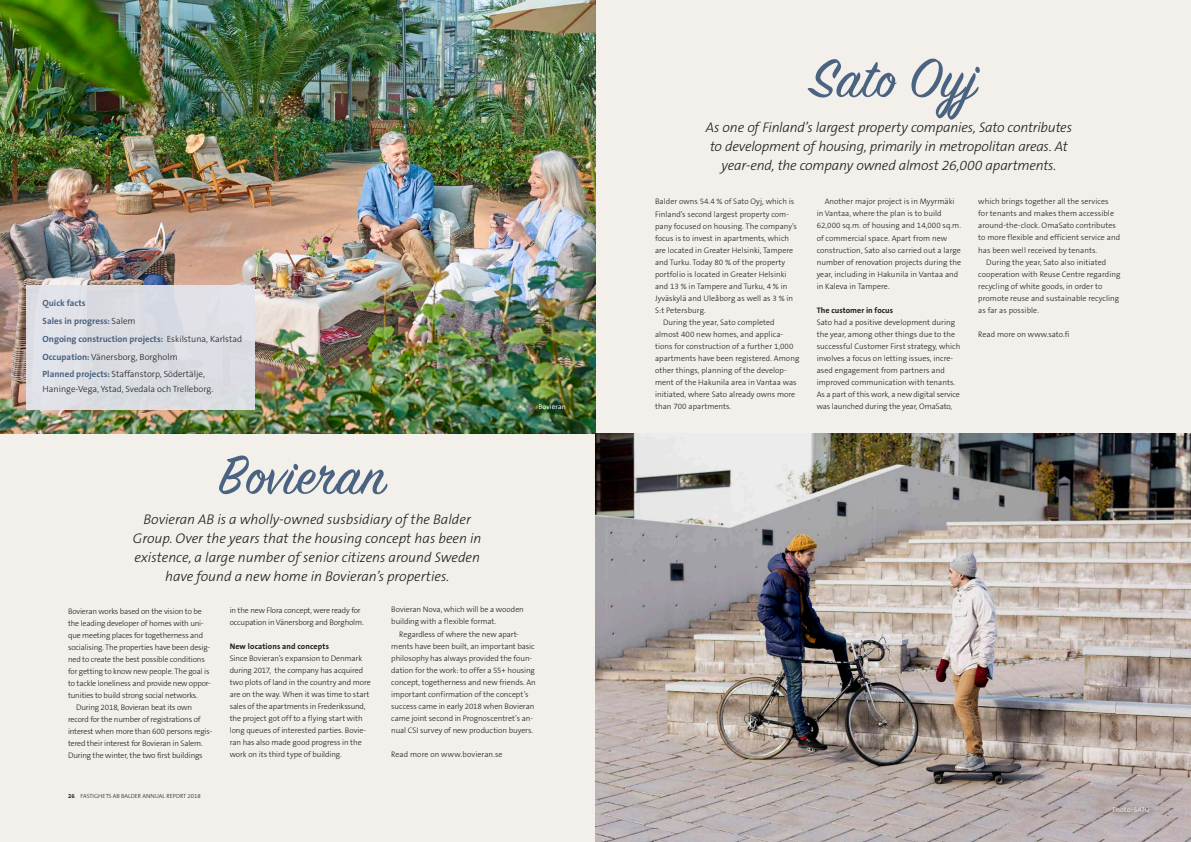
<style>
.page{position:relative;width:1191px;height:842px;background:#fff}
.page>*{position:absolute;margin:0;border:0;box-sizing:border-box;transform-origin:0 0}
.t1{font:60px "Sign Painter House Script";letter-spacing:.015em;color:#4a6380}
.t2{font:italic 300 14px/19px "The Sans B3";color:#1d1d1b;text-align:center}
.t3{font:300 9px/17.8px "The Sans B3";color:#1d1d1b}
.t4{font:700 9px/17.8px "The Sans";color:#4a6380}
.t5{font:300 8px/12px "The Sans B3";color:#1d1d1b}
.t6{font:300 8px/12px "The Sans B3";letter-spacing:-.02em;color:#1d1d1b}
.t7{font:700 8px "The Sans B7";letter-spacing:.01em;color:#1d1d1b}
.t8{font:300 7px "The Sans B3";letter-spacing:.005em;color:#fff}
.t9{font:7px "The Sans B5 Plain";letter-spacing:.01em;color:#fff}
.t10{font:300 6px "The Sans B3";color:#1d1d1b}
.s1{font-family:"The Sans B3";font-weight:300;color:#1d1d1b}
.s2{font-family:"The Sans";font-weight:700;color:#4a6380}
.s3{font-family:"The Sans B7";font-weight:700}
</style>
<div class="page">
<div style="left:0;top:0;width:604px;height:842px;background:#f3efea"></div>
<div style="left:587px;top:0;width:604px;height:842px;background:#f3efea"></div>
<img style="left:0;top:0;width:595px;height:433px">
<img style="left:596px;top:433px;width:595px;height:409px">
<div style="left:26px;top:286px;width:229px;height:124px;background:#dddee5"></div>
<div style="left:1109px;top:804px;width:47px;height:16px;background:#1d1d1b;opacity:.75"></div>
<p class="t4" style="left:43px;top:294px;width:201px">Quick facts<br>Sales in progress: <span class="s1">Salem<br></span>Ongoing construction projects: <span class="s1">Eskilstuna, Karlstad</span></p>
<p class="t3" style="left:43px;top:348px;width:164px"><span class="s2">Occupation:</span> Vänersborg, Borgholm<br><span class="s2">Planned projects:</span> Staffanstorp, Södertälje,</p>
<p class="t3" style="left:43px;top:381px;width:172px">Haninge-Vega, Ystad, Svedala och Trelleborg.</p>
<h1 class="t1" style="left:218px;top:438px;width:168px">Bovieran</h1>
<h2 class="t2" style="left:133px;top:510px;width:350px">Bovieran AB is a wholly-owned susbsidiary of the Balder Group. Over the years that the housing concept has been in existence, a large number of senior citizens around Sweden have found a new home in Bovieran’s properties.</h2>
<p class="t9" style="left:538px;top:403px;width:29px">Bovieran</p>
<p class="t6" style="left:68px;top:605px;width:135px">Bovieran works based on the vision to be</p>
<p class="t6" style="left:68px;top:617px;width:137px">the leading developer of homes with uni-</p>
<p class="t6" style="left:68px;top:629px;width:137px">que meeting places for togetherness and</p>
<p class="t6" style="left:68px;top:641px;width:144px">socialising. The properties have been desig-</p>
<p class="t6" style="left:68px;top:653px;width:138px">ned to create the best possible conditions</p>
<p class="t6" style="left:68px;top:665px;width:143px">for getting to know new people. The goal is</p>
<p class="t6" style="left:68px;top:677px;width:144px">to tackle loneliness and provide new oppor-</p>
<p class="t6" style="left:68px;top:689px;width:131px">tunities to build strong social networks.</p>
<p class="t6" style="left:76px;top:701px;width:117px">During 2018, Bovieran beat its own</p>
<p class="t6" style="left:68px;top:713px;width:134px">record for the number of registrations of</p>
<p class="t6" style="left:68px;top:725px;width:146px">interest when more than 600 persons regis-</p>
<p class="t6" style="left:68px;top:737px;width:136px">tered their interest for Bovieran in Salem.</p>
<p class="t6" style="left:68px;top:749px;width:136px">During the winter, the two first buildings</p>
<p class="t10" style="left:68px;top:793px;width:134px"><span class="s3">26</span> FASTIGHETS AB BALDER ANNUAL REPORT 2018</p>
<p class="t6" style="left:230px;top:605px;width:136px">in the new Flora concept, were ready for occupation in Vänersborg and Borgholm.</p>
<p class="t7" style="left:230px;top:642px;width:101px">New locations and concepts</p>
<p class="t5" style="left:230px;top:653px;width:143px">Since Bovieran’s expansion to Denmark during 2017, the company has acquired two plots of land in the country and more are on the way. When it was time to start sales of the apartments in Frederikssund, the project got off to a flying start with long queues of interested parties. Bovie&shy;ran has also made good progress in the work on its third type of building.</p>
<p class="t5" style="left:391px;top:604px;width:134px">Bovieran Nova, which will be a wooden building with a flexible format.</p>
<p class="t5" style="left:391px;top:628px;width:146px;text-indent:8px">Regardless of where the new apart&shy;ments have been built, an important basic philosophy has always provided the foun&shy;dation for the work: to offer a 55+ housing concept, togetherness and new friends. An important confirmation of the concept’s success came in early 2018 when Bovieran came joint second in Prognoscentret’s an&shy;nual CSI survey of new production buyers.</p>
<p class="t5" style="left:391px;top:748px;width:113px">Read more on www.bovieran.se</p>
<h1 class="t1" style="left:810px;top:42px;width:168px">Sato Oyj</h1>
<h2 class="t2" style="left:706px;top:119px;width:368px">As one of Finland’s largest property companies, Sato contributes to development of housing, primarily in metropolitan areas. At year-end, the company owned almost 26,000 apartments.</h2>
<p class="t5" style="left:655px;top:196px;width:141px">Balder owns 54.4 % of Sato Oyj, which is</p>
<p class="t5" style="left:655px;top:208px;width:135px">Finland’s second largest property com-</p>
<p class="t5" style="left:655px;top:220px;width:143px">pany focused on housing. The company’s</p>
<p class="t5" style="left:655px;top:232px;width:136px">focus is to invest in apartments, which</p>
<p class="t5" style="left:655px;top:244px;width:140px">are located in Greater Helsinki, Tampere</p>
<p class="t5" style="left:655px;top:256px;width:132px">and Turku. Today 80 % of the property</p>
<p class="t5" style="left:655px;top:268px;width:133px">portfolio is located in Greater Helsinki</p>
<p class="t5" style="left:655px;top:280px;width:134px">and 13 % in Tampere and Turku, 4 % in</p>
<p class="t5" style="left:655px;top:292px;width:140px">Jyväskylä and Uleåborg as well as 3 % in</p>
<p class="t5" style="left:655px;top:304px;width:52px">S:t Petersburg.</p>
<p class="t5" style="left:663px;top:316px;width:113px">During the year, Sato completed</p>
<p class="t5" style="left:655px;top:328px;width:130px">almost 400 new homes, and applica-</p>
<p class="t5" style="left:655px;top:340px;width:140px">tions for construction of a further 1,000</p>
<p class="t5" style="left:655px;top:352px;width:146px">apartments have been registered. Among</p>
<p class="t5" style="left:655px;top:364px;width:133px">other things, planning of the develop-</p>
<p class="t5" style="left:655px;top:376px;width:143px">ment of the Hakunila area in Vantaa was</p>
<p class="t5" style="left:655px;top:388px;width:142px">initiated, where Sato already owns more</p>
<p class="t5" style="left:655px;top:400px;width:78px">than 700 apartments.</p>
<p class="t5" style="left:816px;top:196px;width:146px;text-indent:8px">Another major project is in Myyrmäki in Vantaa, where the plan is to build 62,000 sq.m. of housing and 14,000 sq.m. of commercial space. Apart from new construction, Sato also carried out a large number of renovation projects during the year, including in Hakunila in Vantaa and in Kaleva in Tampere.</p>
<p class="t7" style="left:816px;top:306px;width:78px">The customer in focus</p>
<p class="t5" style="left:816px;top:316px;width:145px">Sato had a positive development during the year, among other things due to the successful Customer First strategy, which involves a focus on letting issues, incre&shy;ased engagement from partners and improved communication with tenants.<br>As a part of this work, a new digital service was launched during the year, OmaSato,</p>
<p class="t5" style="left:978px;top:196px;width:132px">which brings together all the services</p>
<p class="t5" style="left:978px;top:208px;width:137px">for tenants and makes them accessible</p>
<p class="t5" style="left:978px;top:220px;width:139px">around-the-clock. OmaSato contributes</p>
<p class="t5" style="left:978px;top:232px;width:143px">to more flexible and efficient service and</p>
<p class="t5" style="left:978px;top:244px;width:120px">has been well received by tenants.</p>
<p class="t5" style="left:986px;top:256px;width:121px">During the year, Sato also initiated</p>
<p class="t5" style="left:978px;top:268px;width:144px">cooperation with Reuse Centre regarding</p>
<p class="t5" style="left:978px;top:280px;width:125px">recycling of white goods, in order to</p>
<p class="t5" style="left:978px;top:292px;width:142px">promote reuse and sustainable recycling</p>
<p class="t5" style="left:978px;top:304px;width:62px">as far as possible.</p>
<p class="t5" style="left:978px;top:328px;width:93px">Read more on www.sato.fi</p>
<p class="t8" style="left:1112px;top:806px;width:39px">Photo: SATO</p>
</div>
